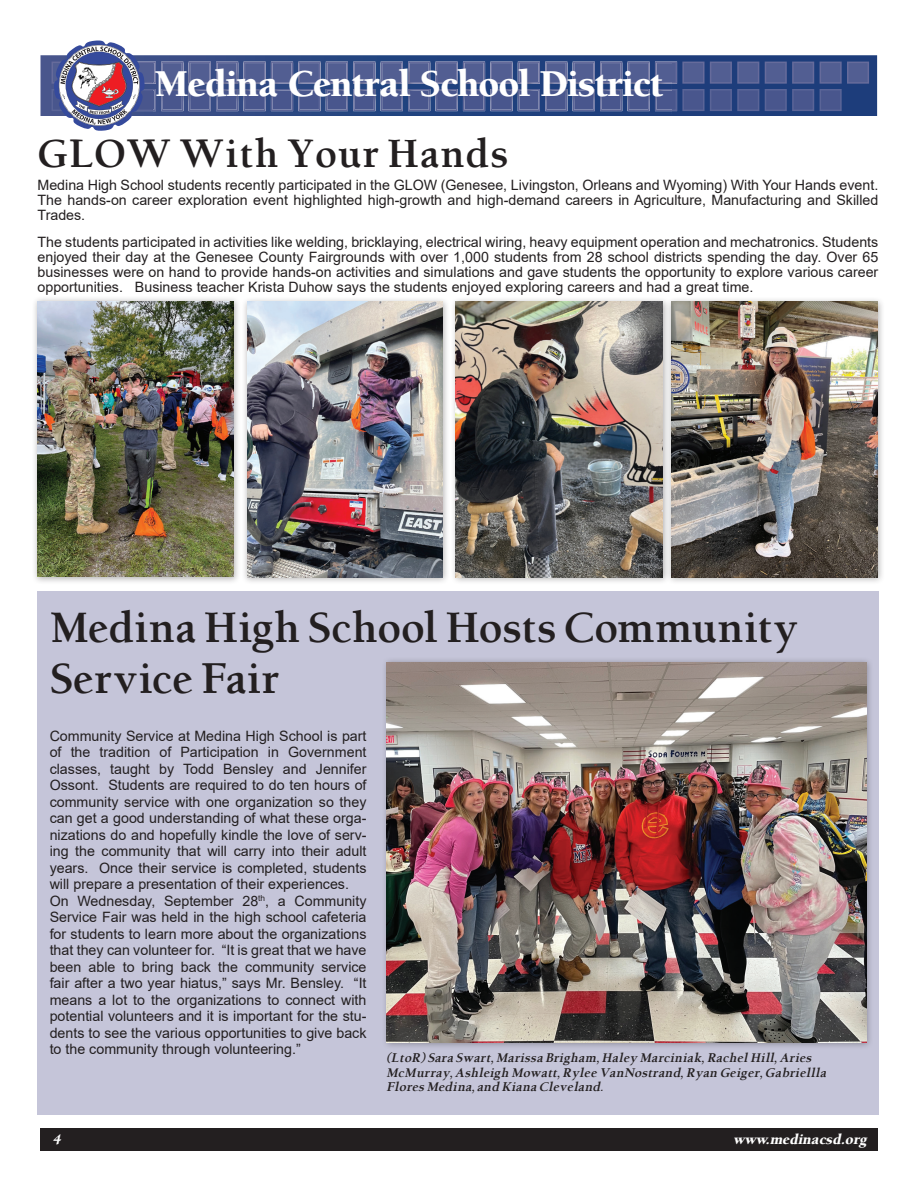
<style>
.page{position:relative;width:918px;height:1188px;background:#fff}
.page>*{position:absolute;margin:0;border:0;box-sizing:border-box;transform-origin:0 0}
.t1{font:700 40.5px/51px "Berkeley";letter-spacing:-.025em;color:#231f20}
.t2{font:900 39px "Berkeley";letter-spacing:-.025em;color:#fff}
.t3{font:700 37.5px "Berkeley";color:#231f20}
.t4{font:italic 900 15px "Berkeley";color:#fff}
.t5{font:14.25px/16.5px "Arial";color:#231f20;text-align:justify}
.t6{font:italic 700 12px/14.4px "Berkeley";color:#231f20}
</style>
<div class="page">
<div style="left:40px;top:1129px;width:838px;height:22px;background:#231f20"></div>
<img style="left:40px;top:55px;width:837px;height:61px">
<svg style="left:189px;top:62px;width:49px;height:1px"></svg>
<svg style="left:244px;top:62px;width:76px;height:1px"></svg>
<svg style="left:326px;top:62px;width:49px;height:1px"></svg>
<svg style="left:381px;top:62px;width:49px;height:1px"></svg>
<svg style="left:436px;top:62px;width:76px;height:1px"></svg>
<svg style="left:518px;top:62px;width:49px;height:1px"></svg>
<svg style="left:573px;top:62px;width:49px;height:1px"></svg>
<svg style="left:628px;top:62px;width:131px;height:49px;background:#44548b"></svg>
<svg style="left:765px;top:62px;width:49px;height:49px;background:#46568c"></svg>
<svg style="left:820px;top:62px;width:49px;height:49px;background:#3d5088"></svg>
<img style="left:183px;top:63px;width:489px;height:51px">
<svg style="left:52px;top:40px;width:131px;height:91px"></svg>
<img style="left:153px;top:89px;width:3px;height:22px">
<img style="left:161px;top:63px;width:22px;height:21px">
<img style="left:161px;top:89px;width:22px;height:22px">
<img style="left:189px;top:63px;width:22px;height:21px">
<img style="left:189px;top:89px;width:22px;height:22px">
<img style="left:216px;top:63px;width:22px;height:21px">
<img style="left:216px;top:89px;width:22px;height:22px">
<img style="left:244px;top:63px;width:22px;height:21px">
<img style="left:244px;top:89px;width:22px;height:22px">
<img style="left:271px;top:63px;width:22px;height:21px">
<img style="left:271px;top:89px;width:22px;height:22px">
<img style="left:298px;top:63px;width:22px;height:21px">
<img style="left:298px;top:89px;width:22px;height:22px">
<img style="left:326px;top:63px;width:22px;height:21px">
<img style="left:326px;top:89px;width:22px;height:22px">
<img style="left:353px;top:63px;width:22px;height:21px">
<img style="left:353px;top:89px;width:22px;height:22px">
<img style="left:381px;top:63px;width:22px;height:21px">
<img style="left:381px;top:89px;width:22px;height:22px">
<img style="left:408px;top:63px;width:22px;height:21px">
<img style="left:408px;top:89px;width:22px;height:22px">
<img style="left:436px;top:63px;width:22px;height:21px">
<img style="left:436px;top:89px;width:22px;height:22px">
<img style="left:463px;top:63px;width:22px;height:21px">
<img style="left:463px;top:89px;width:22px;height:22px">
<img style="left:490px;top:63px;width:22px;height:21px">
<img style="left:490px;top:89px;width:22px;height:22px">
<img style="left:518px;top:63px;width:22px;height:21px">
<img style="left:518px;top:89px;width:22px;height:22px">
<img style="left:545px;top:63px;width:22px;height:21px">
<img style="left:545px;top:89px;width:22px;height:22px">
<img style="left:573px;top:63px;width:22px;height:21px">
<img style="left:573px;top:89px;width:22px;height:22px">
<img style="left:600px;top:63px;width:22px;height:21px">
<img style="left:600px;top:89px;width:22px;height:22px">
<img style="left:628px;top:63px;width:22px;height:21px">
<img style="left:628px;top:89px;width:22px;height:22px">
<img style="left:655px;top:63px;width:17px;height:21px">
<img style="left:655px;top:89px;width:17px;height:22px">
<div style="left:38px;top:591px;width:841px;height:523px;background:#c5c5d9"></div>
<div style="left:32px;top:296px;width:209px;height:288px;background:#231f20;opacity:.35"></div>
<img style="left:38px;top:301px;width:195px;height:276px">
<div style="left:666px;top:296px;width:220px;height:289px;background:#231f20;opacity:.35"></div>
<img style="left:671px;top:302px;width:207px;height:275px">
<div style="left:450px;top:296px;width:221px;height:289px;background:#231f20;opacity:.35"></div>
<img style="left:456px;top:302px;width:207px;height:275px">
<div style="left:241px;top:296px;width:209px;height:289px;background:#231f20;opacity:.35"></div>
<img style="left:247px;top:302px;width:195px;height:275px">
<div style="left:382px;top:657px;width:492px;height:394px;background:#231f20;opacity:.35"></div>
<img style="left:387px;top:662px;width:479px;height:381px">
<h2 class="t2" style="left:155px;top:64px;width:510px">Medina Central School District</h2>
<p class="t3" style="left:38px;top:131px;width:473px">GLOW With Your Hands</p>
<p class="t5" style="left:38px;top:177px;width:842px;line-height:15px">Medina High School students recently participated in the GLOW (Genesee, Livingston, Orleans and Wyoming) With Your Hands event.<br>The hands-on career exploration event highlighted high-growth and high-demand careers in Agriculture, Manufacturing and Skilled Trades.</p>
<p class="t5" style="left:38px;top:234px;width:842px;line-height:15px">The students participated in activities like welding, bricklaying, electrical wiring, heavy equipment operation and mechatronics. Students enjoyed their day at the Genesee County Fairgrounds with over 1,000 students from 28 school districts spending the day. Over 65 businesses were on hand to provide hands-on activities and simulations and gave students the opportunity to explore various career opportunities. Business teacher Krista Duhow says the students enjoyed exploring careers and had a great time.</p>
<p class="t1" style="left:50px;top:603px;width:751px">Medina High School Hosts Community<br>Service Fair</p>
<p class="t5" style="left:50px;top:728px;width:318px">Community Service at Medina High School is part of the tradition of Participation in Government classes, taught by Todd Bensley and Jennifer Ossont. Students are required to do ten hours of community service with one organization so they can get a good understanding of what these orga&shy;nizations do and hopefully kindle the love of serv&shy;ing the community that will carry into their adult years. Once their service is completed, students will prepare a presentation of their experiences.</p>
<p class="t5" style="left:50px;top:893px;width:318px">On Wednesday, September 28<sup>th</sup>, a Community Service Fair was held in the high school cafeteria for students to learn more about the organizations that they can volunteer for. “It is great that we have been able to bring back the community service fair after a two year hiatus,” says Mr. Bensley. “It means a lot to the organizations to connect with potential volunteers and it is important for the stu&shy;dents to see the various opportunities to give back to the community through volunteering.”</p>
<p class="t6" style="left:386px;top:1051px;width:430px">(LtoR)Sara Swart,Marissa Brigham,Haley Marciniak,RachelHill,Aries</p>
<p class="t6" style="left:386px;top:1066px;width:445px">McMurray,Ashleigh Mowatt,Rylee VanNostrand,Ryan Geiger,Gabriellla<br>Flores Medina,and Kiana Cleveland.</p>
<p class="t4" style="left:52px;top:1131px;width:13px">4</p>
<p class="t4" style="left:733px;top:1131px;width:135px">www.medinacsd.org</p>
</div>
